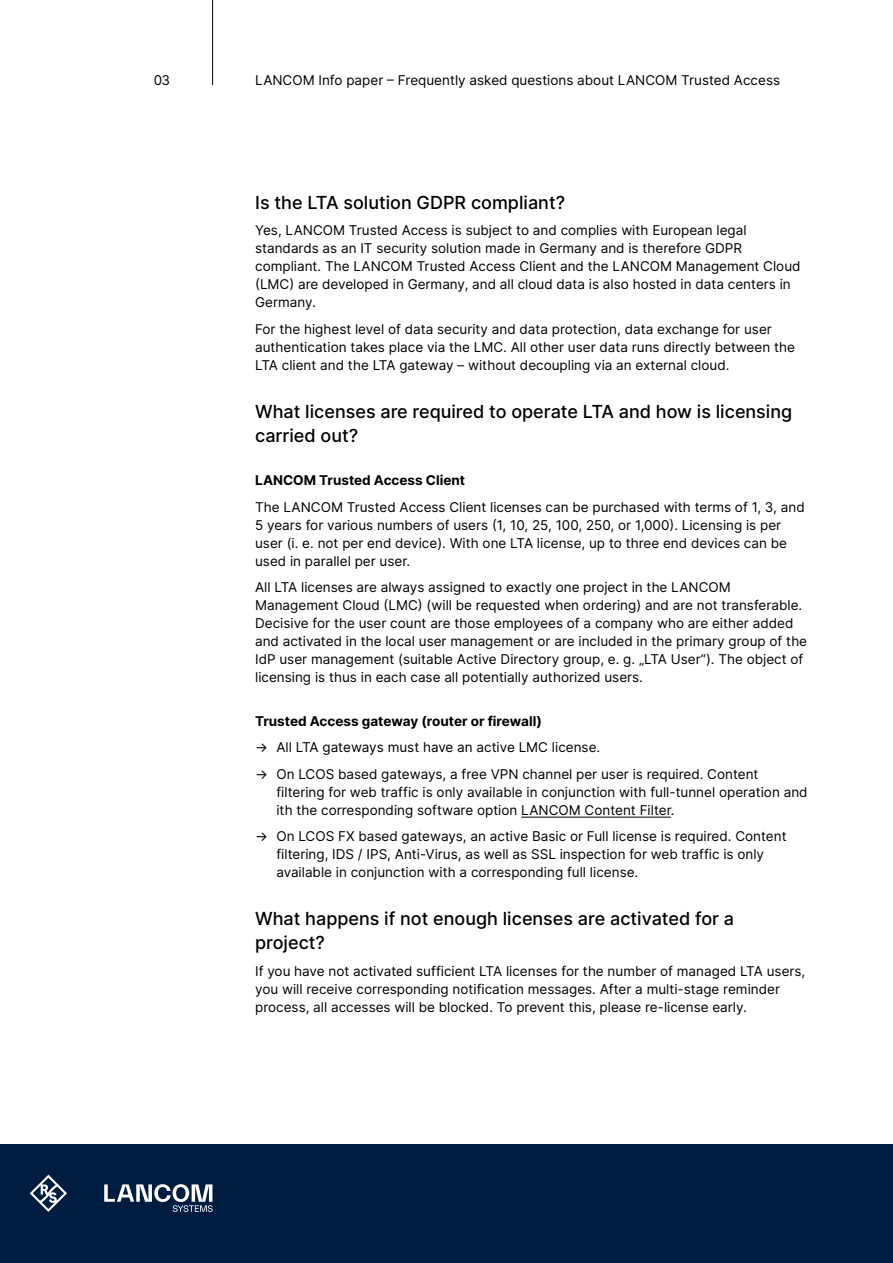
<style>
.page{position:relative;width:893px;height:1263px;background:#fff}
.page>*{position:absolute;margin:0;border:0;box-sizing:border-box;transform-origin:0 0}
.t1{font:500 18px/24px "Inter";color:#000}
.t2{font:13.5px/18px "Inter";color:#000}
.t3{font:700 13.5px "Inter";color:#000}
</style>
<div class="page">
<hr style="left:212px;top:0;width:1px;height:85px;background:#000">
<div style="left:0;top:1144px;width:893px;height:119px;background:#001d41"></div>
<svg style="left:30px;top:1175px;width:37px;height:37px"></svg>
<svg style="left:104px;top:1184px;width:109px;height:28px"></svg>
<hr style="left:521px;top:817px;width:150px;height:1px;background:#000">
<p class="t2" style="left:154px;top:71px;width:18px">03</p>
<p class="t2" style="left:255px;top:71px;width:526px">LANCOM Info paper – Frequently asked questions about LANCOM Trusted Access</p>
<h1 class="t1" style="left:255px;top:190px;width:312px">Is the LTA solution GDPR compliant?</h1>
<p class="t2" style="left:255px;top:221px;width:547px">Yes, LANCOM Trusted Access is subject to and complies with European legal standards as an IT security solution made in Germany and is therefore GDPR compliant. The LANCOM Trusted Access Client and the LANCOM Management Cloud (LMC) are developed in Germany, and all cloud data is also hosted in data centers in Germany.</p>
<p class="t2" style="left:255px;top:320px;width:541px">For the highest level of data security and data protection, data exchange for user authentication takes place via the LMC. All other user data runs directly between the<br>LTA client and the LTA gateway – without decoupling via an external cloud.</p>
<h1 class="t1" style="left:255px;top:399px;width:539px">What licenses are required to operate LTA and how is licensing carried out?</h1>
<p class="t3" style="left:255px;top:470px;width:211px">LANCOM Trusted Access Client</p>
<p class="t2" style="left:255px;top:498px;width:551px">The LANCOM Trusted Access Client licenses can be purchased with terms of 1, 3, and 5 years for various numbers of users (1, 10, 25, 100, 250, or 1,000). Licensing is per user (i. e. not per end device). With one LTA license, up to three end devices can be used in parallel per user.</p>
<p class="t2" style="left:255px;top:578px;width:553px">All LTA licenses are always assigned to exactly one project in the LANCOM Management Cloud (LMC) (will be requested when ordering) and are not transferable.<br>Decisive for the user count are those employees of a company who are either added and activated in the local user management or are included in the primary group of the IdP user management (suitable Active Directory group, e. g. „LTA User“). The object of licensing is thus in each case all potentially authorized users.</p>
<p class="t3" style="left:255px;top:711px;width:288px">Trusted Access gateway (router or firewall)</p>
<p class="t2" style="left:255px;top:738px;width:347px">→ All LTA gateways must have an active LMC license.</p>
<p class="t2" style="left:276px;top:765px;width:533px;text-indent:-21px">→ On LCOS based gateways, a free VPN channel per user is required. Content filtering for web traffic is only available in conjunction with full-tunnel operation and ith the corresponding software option LANCOM Content Filter.</p>
<p class="t2" style="left:276px;top:827px;width:512px;text-indent:-21px">→ On LCOS FX based gateways, an active Basic or Full license is required. Content filtering, IDS / IPS, Anti-Virus, as well as SSL inspection for web traffic is only available in conjunction with a corresponding full license.</p>
<h1 class="t1" style="left:255px;top:906px;width:480px">What happens if not enough licenses are activated for a project?</h1>
<p class="t2" style="left:255px;top:962px;width:552px">If you have not activated sufficient LTA licenses for the number of managed LTA users, you will receive corresponding notification messages. After a multi-stage reminder process, all accesses will be blocked. To prevent this, please re-license early.</p>
</div>
